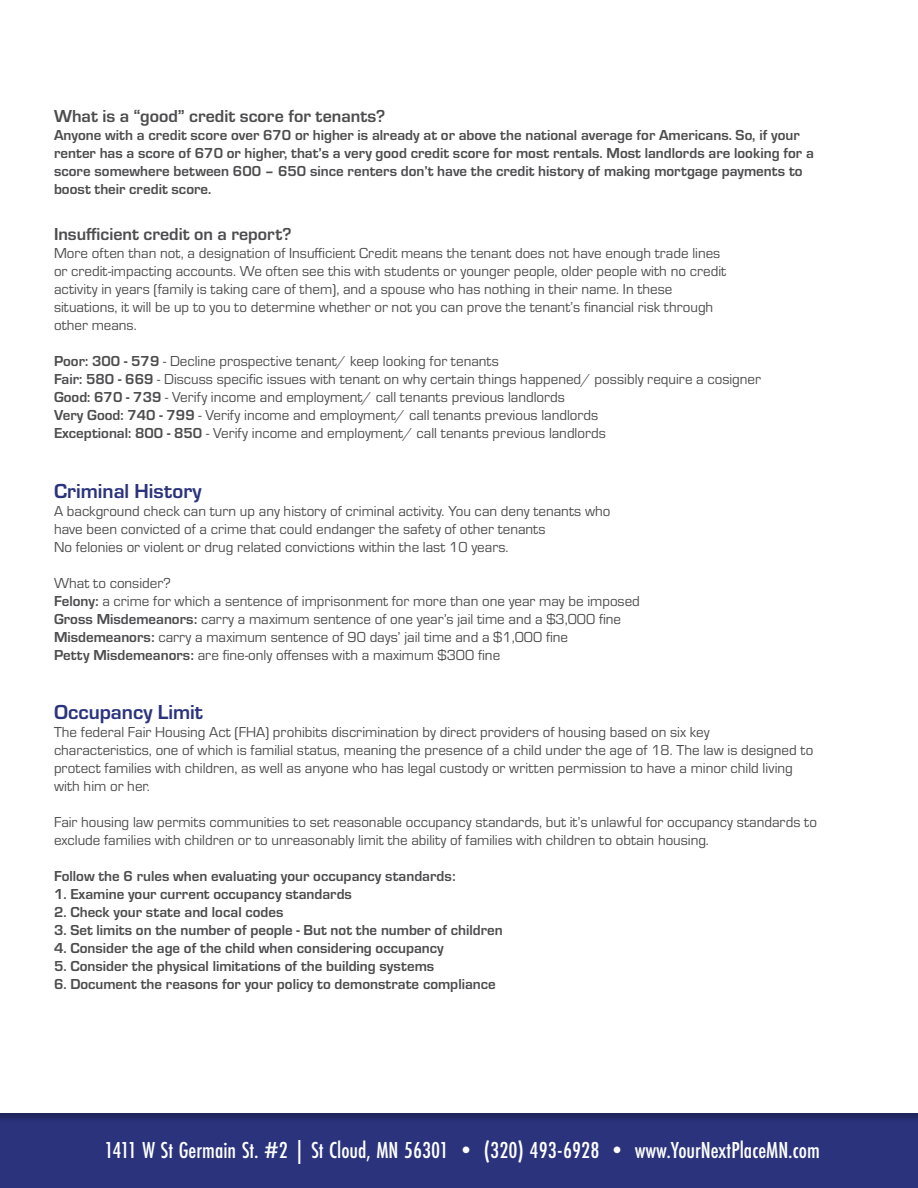
<style>
.page{position:relative;width:918px;height:1188px;background:#fff}
.page>*{position:absolute;margin:0;border:0;box-sizing:border-box;transform-origin:0 0}
.t1{font:500 24px "Futura PT Cond";color:#fff}
.t2{font:700 21px "Eurostile";color:#2a337c}
.t3{font:700 18px "Eurostile";color:#4d4d4f}
.t4{font:15px "Eurostile";color:#4d4d4f}
.t5{font:700 15px "Eurostile";color:#4d4d4f}
.s1{font-weight:700}
</style>
<div class="page">
<div style="left:0;top:1112px;width:918px;height:76px;background:#231f20;opacity:.31"></div>
<p class="t3" style="left:54px;top:103px;width:333px">What is a “good” credit score for tenants?</p>
<p class="t5" style="left:54px;top:124px;width:747px">Anyone with a credit score over 670 or higher is already at or above the national average for Americans. So, if your</p>
<p class="t5" style="left:54px;top:142px;width:761px">renter has a score of 670 or higher, that’s a very good credit score for most rentals. Most landlords are looking for a</p>
<p class="t5" style="left:54px;top:160px;width:750px">score somewhere between 600 – 650 since renters don’t have the credit history of making mortgage payments to</p>
<p class="t5" style="left:54px;top:178px;width:159px">boost their credit score.</p>
<p class="t3" style="left:54px;top:221px;width:239px">Insufficient credit on a report?</p>
<p class="t4" style="left:54px;top:243px;width:668px">More often than not, a designation of Insufficient Credit means the tenant does not have enough trade lines</p>
<p class="t4" style="left:54px;top:261px;width:674px">or credit-impacting accounts. We often see this with students or younger people, older people with no credit</p>
<p class="t4" style="left:54px;top:279px;width:620px">activity in years (family is taking care of them), and a spouse who has nothing in their name. In these</p>
<p class="t4" style="left:54px;top:297px;width:661px">situations, it will be up to you to determine whether or not you can prove the tenant’s financial risk through</p>
<p class="t4" style="left:54px;top:315px;width:84px">other means.</p>
<p class="t4" style="left:54px;top:351px;width:446px"><span class="s1">Poor: 300 - 579</span> - Decline prospective tenant/ keep looking for tenants</p>
<p class="t4" style="left:54px;top:369px;width:709px"><span class="s1">Fair: 580 - 669</span> - Discuss specific issues with tenant on why certain things happened/ possibly require a cosigner</p>
<p class="t4" style="left:54px;top:387px;width:513px"><span class="s1">Good: 670 - 739</span> - Verify income and employment/ call tenants previous landlords</p>
<p class="t4" style="left:54px;top:405px;width:546px"><span class="s1">Very Good: 740 - 799</span> - Verify income and employment/ call tenants previous landlords</p>
<p class="t4" style="left:54px;top:423px;width:553px"><span class="s1">Exceptional: 800 - 850</span> - Verify income and employment/ call tenants previous landlords</p>
<p class="t2" style="left:54px;top:476px;width:149px">Criminal History</p>
<p class="t4" style="left:54px;top:502px;width:558px">A background check can turn up any history of criminal activity. You can deny tenants who</p>
<p class="t4" style="left:54px;top:520px;width:493px">have been convicted of a crime that could endanger the safety of other tenants</p>
<p class="t4" style="left:54px;top:538px;width:456px">No felonies or violent or drug related convictions within the last 10 years.</p>
<p class="t4" style="left:54px;top:574px;width:119px">What to consider?</p>
<p class="t4" style="left:54px;top:592px;width:587px"><span class="s1">Felony:</span> a crime for which a sentence of imprisonment for more than one year may be imposed</p>
<p class="t4" style="left:54px;top:610px;width:569px"><span class="s1">Gross Misdemeanors:</span> carry a maximum sentence of one year’s jail time and a $3,000 fine</p>
<p class="t4" style="left:54px;top:628px;width:516px"><span class="s1">Misdemeanors:</span> carry a maximum sentence of 90 days’ jail time and a $1,000 fine</p>
<p class="t4" style="left:54px;top:646px;width:448px"><span class="s1">Petty Misdemeanors:</span> are fine-only offenses with a maximum $300 fine</p>
<p class="t2" style="left:54px;top:697px;width:150px">Occupancy Limit</p>
<p class="t4" style="left:54px;top:722px;width:657px">The federal Fair Housing Act (FHA) prohibits discrimination by direct providers of housing based on six key</p>
<p class="t4" style="left:54px;top:740px;width:761px">characteristics, one of which is familial status, meaning the presence of a child under the age of 18. The law is designed to</p>
<p class="t4" style="left:54px;top:758px;width:740px">protect families with children, as well as anyone who has legal custody or written permission to have a minor child living</p>
<p class="t4" style="left:54px;top:776px;width:97px">with him or her.</p>
<p class="t4" style="left:54px;top:812px;width:764px">Fair housing law permits communities to set reasonable occupancy standards, but it’s unlawful for occupancy standards to</p>
<p class="t4" style="left:54px;top:830px;width:656px">exclude families with children or to unreasonably limit the ability of families with children to obtain housing.</p>
<p class="t5" style="left:54px;top:865px;width:403px">Follow the 6 rules when evaluating your occupancy standards:</p>
<p class="t5" style="left:54px;top:883px;width:300px">1. Examine your current occupancy standards</p>
<p class="t5" style="left:54px;top:901px;width:231px">2. Check your state and local codes</p>
<p class="t5" style="left:54px;top:919px;width:450px">3. Set limits on the number of people - But not the number of children</p>
<p class="t5" style="left:54px;top:937px;width:391px">4. Consider the age of the child when considering occupancy</p>
<p class="t5" style="left:54px;top:955px;width:382px">5. Consider the physical limitations of the building systems</p>
<p class="t5" style="left:54px;top:973px;width:443px">6. Document the reasons for your policy to demonstrate compliance</p>
<p class="t1" style="left:105px;top:1136px;width:717px">1411 W St Germain St. #2 | St Cloud, MN 56301 • (320) 493-6928 • www.YourNextPlaceMN.com</p>
</div>
